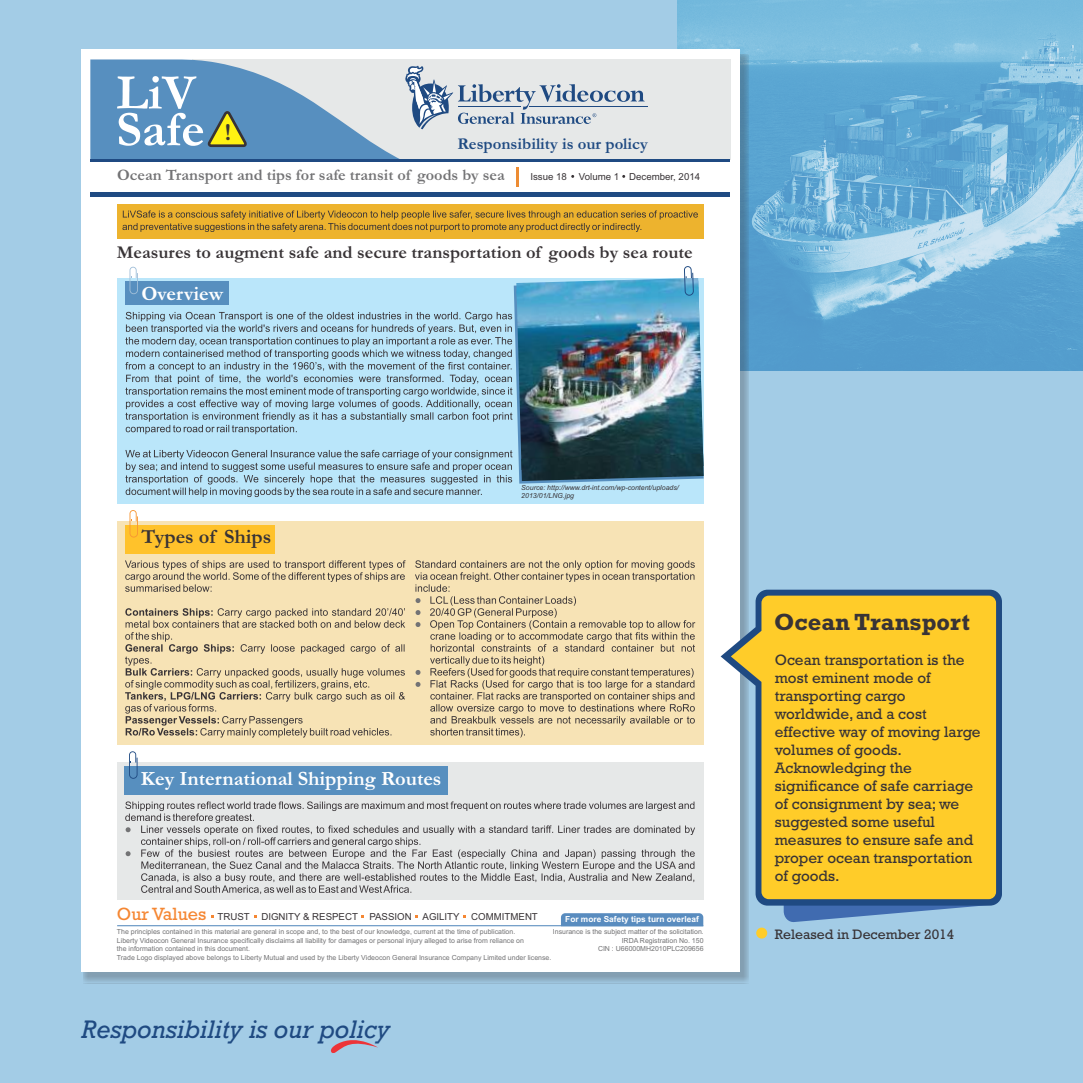
<style>
.page{position:relative;width:1083px;height:1083px;background:#fff}
.page>*{position:absolute;margin:0;border:0;box-sizing:border-box;transform-origin:0 0}
.t1{font:700 50.38px/36.8px "Garamond";color:#fff}
.t2{font:italic 25.75px "Rockwell";color:#1f4a82}
.t3{font:700 23.75px "Rockwell";color:#383336}
.t4{font:700 20.38px "Garamond";color:#fff}
.t5{font:700 20.38px "Garamond";color:#383336}
.t6{font:700 18.25px "Garamond";color:#383336}
.t7{font:700 16.62px "Garamond";color:#1f4a82}
.t8{font:700 16.12px "Garamond";color:#737375}
.t9{font:15.25px/18px "Rockwell";color:#383336}
.t10{font:13.88px "Rockwell";color:#383336}
.t11{font:9.62px "Arial";color:#383336}
.t12{font:700 8.38px "Arial";color:#fff}
.t13{font:7px/8.5px "Arial";color:#737375;text-align:right}
.t14{font:italic 7px/7.8px "Arial";color:#383336}
.s1{font-size:24.62px;color:#383336}
.s2{font-family:"Rockwell";font-size:18px;color:#f58733}
</style>
<div class="page">
<div style="left:0;top:0;width:1082px;height:1083px;background:#a3cce6"></div>
<img style="left:677px;top:0;width:405px;height:370px">
<svg style="left:330px;top:1040px;width:48px;height:13px"></svg>
<div style="left:83px;top:54px;width:666px;height:929px;background:#383336;opacity:.29"></div>
<div style="left:81px;top:49px;width:659px;height:922px;background:#fff"></div>
<div style="left:117px;top:278px;width:586px;height:225px;background:#bae6fa"></div>
<div style="left:117px;top:762px;width:586px;height:137px;background:#e6e8e8"></div>
<div style="left:90px;top:192px;width:640px;height:5px;background:#1f4a82"></div>
<hr style="left:117px;top:925px;width:586px;height:1px;background:#598cbf">
<div style="left:192px;top:59px;width:538px;height:101px;background:#e6e8e8"></div>
<hr style="left:90px;top:159px;width:640px;height:3px;background:#1f4a82">
<div style="left:117px;top:204px;width:586px;height:34px;background:#edb32e"></div>
<svg style="left:561px;top:913px;width:142px;height:12px;background:#5c8ec0"></svg>
<hr style="left:517px;top:167px;width:2px;height:20px;background:#ed8c33">
<svg style="left:122px;top:210px;width:576px;height:22px"></svg>
<hr style="left:529px;top:106px;width:119px;height:1px;background:#1f4a82">
<svg style="left:90px;top:59px;width:554px;height:100px"></svg>
<img style="left:125px;top:266px;width:578px;height:231px">
<div style="left:117px;top:521px;width:586px;height:223px;background:#f7e3b5"></div>
<div style="left:125px;top:525px;width:150px;height:28px;background:#ffc22b"></div>
<svg style="left:129px;top:510px;width:9px;height:27px"></svg>
<svg style="left:125px;top:560px;width:280px;height:177px"></svg>
<svg style="left:415px;top:560px;width:280px;height:177px"></svg>
<div style="left:124px;top:766px;width:324px;height:28px;background:#578fbf"></div>
<svg style="left:125px;top:801px;width:570px;height:93px"></svg>
<svg style="left:129px;top:751px;width:8px;height:27px"></svg>
<svg style="left:783px;top:905px;width:211px;height:17px"></svg>
<svg style="left:720px;top:589px;width:282px;height:316px"></svg>
<svg style="left:730px;top:595px;width:266px;height:304px;background:#f3c93b"></svg>
<div style="left:756px;top:927px;width:11px;height:11px;background:#ffcc29;border-radius:50%"></div>
<p class="t1" style="left:116px;top:80px;width:116px">LiV<br>Safe <span class="s1">!</span></p>
<p class="t7" style="left:457px;top:138px;width:192px">Responsibility is our policy</p>
<p class="t11" style="left:530px;top:173px;width:171px">Issue 18 Volume 1 December, 2014</p>
<p class="t8" style="left:117px;top:170px;width:389px">Ocean Transport and tips for safe transit of goods by sea</p>
<p class="t6" style="left:117px;top:246px;width:577px">Measures to augment safe and secure transportation of goods by sea route</p>
<p class="t4" style="left:141px;top:287px;width:83px">Overview</p>
<p class="t5" style="left:141px;top:530px;width:131px">Types of Ships</p>
<p class="t14" style="left:521px;top:485px;width:159px">Source: http://www.drt-int.com/wp-content/uploads/<br>2013/01/LNG.jpg</p>
<p class="t4" style="left:141px;top:771px;width:302px">Key International Shipping Routes</p>
<p class="t11" style="left:117px;top:912px;width:422px"><span class="s2">Our Values</span> TRUST DIGNITY &amp; RESPECT PASSION AGILITY COMMITMENT</p>
<p class="t12" style="left:565px;top:915px;width:135px">For more Safety tips turn overleaf</p>
<p class="t13" style="left:117px;top:928px;width:436px;text-align:left">The principles contained in this material are general in scope and, to the best of our knowledge, current at the time of publication.<br>Liberty Videocon General Insurance specifically disclaims all liability for damages or personal injury alleged to arise from reliance on<br>the information contained in this document.<br>Trade Logo displayed above belongs to Liberty Mutual and used by the Liberty Videocon General Insurance Company Limited under license.</p>
<p class="t13" style="left:553px;top:928px;width:152px">Insurance is the subject matter of the solicitation.<br>IRDA Registration No. 150</p>
<p class="t13" style="left:598px;top:945px;width:107px">CIN : U66000MH2010PLC209656</p>
<p class="t2" style="left:81px;top:1019px;width:310px">Responsibility is our policy</p>
<p class="t3" style="left:774px;top:614px;width:197px">Ocean Transport</p>
<p class="t9" style="left:774px;top:653px;width:207px">Ocean transportation is the most eminent mode of transporting cargo worldwide, and a cost effective way of moving large volumes of goods.<br>Acknowledging the significance of safe carriage of consignment by sea; we suggested some useful measures to ensure safe and proper ocean transportation of goods.</p>
<p class="t10" style="left:774px;top:929px;width:181px">Released in December 2014</p>
</div>
